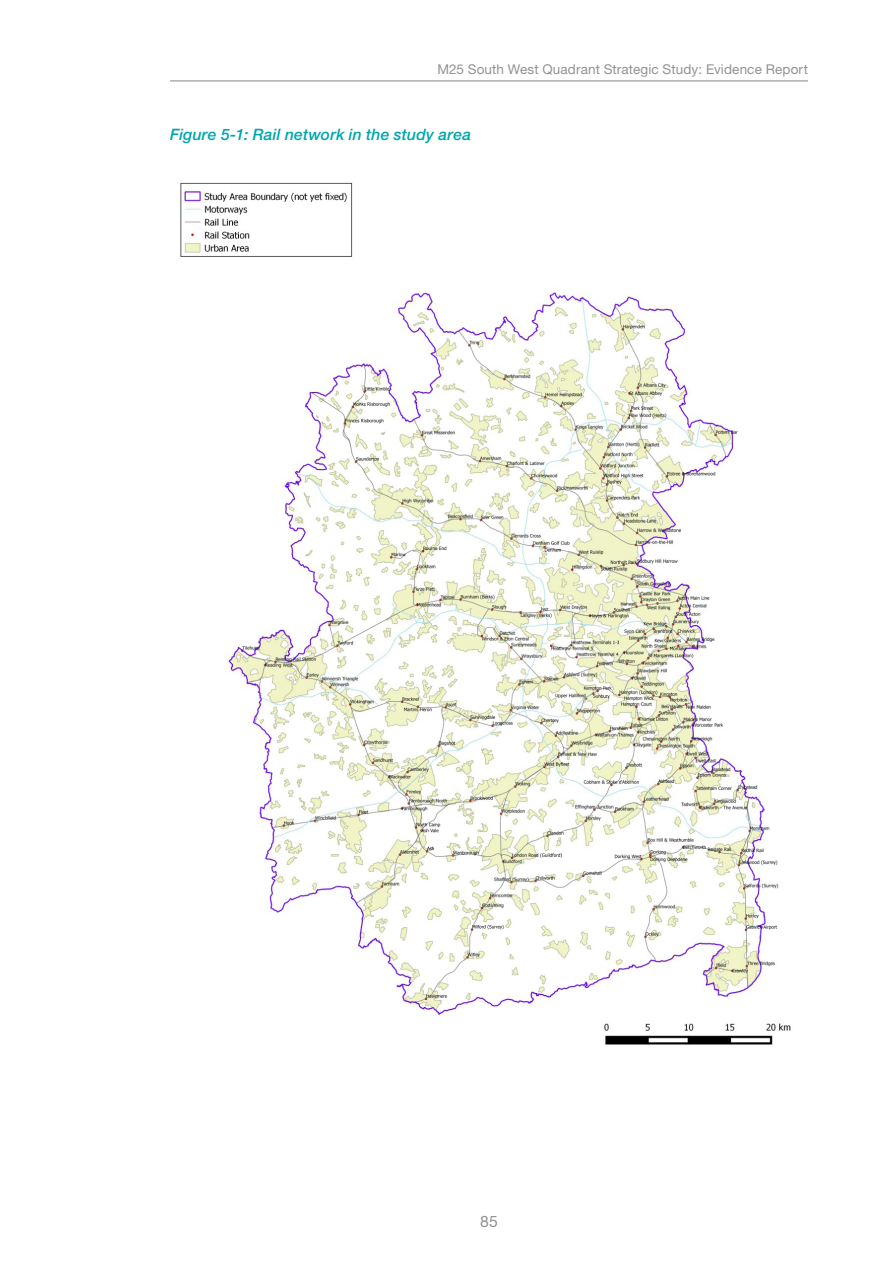
<style>
.page{position:relative;width:893px;height:1263px;background:#fff}
.page>*{position:absolute;margin:0;border:0;box-sizing:border-box;transform-origin:0 0}
.t1{font:italic 500 15.75px "Helvetica Neue";letter-spacing:.01em;color:#00a6aa}
.t2{font:15.75px "Helvetica Neue";color:#929291}
.t3{font:13.5px "Helvetica Neue";letter-spacing:.01em;color:#929291}
</style>
<div class="page">
<hr style="left:170px;top:80px;width:638px;height:1px;background:#929291">
<img style="left:180px;top:182px;width:611px;height:863px">
<p class="t3" style="left:437px;top:62px;width:372px">M25 South West Quadrant Strategic Study: Evidence Report</p>
<p class="t1" style="left:170px;top:125px;width:303px">Figure 5-1: Rail network in the study area</p>
<p class="t2" style="left:480px;top:1212px;width:19px">85</p>
</div>
